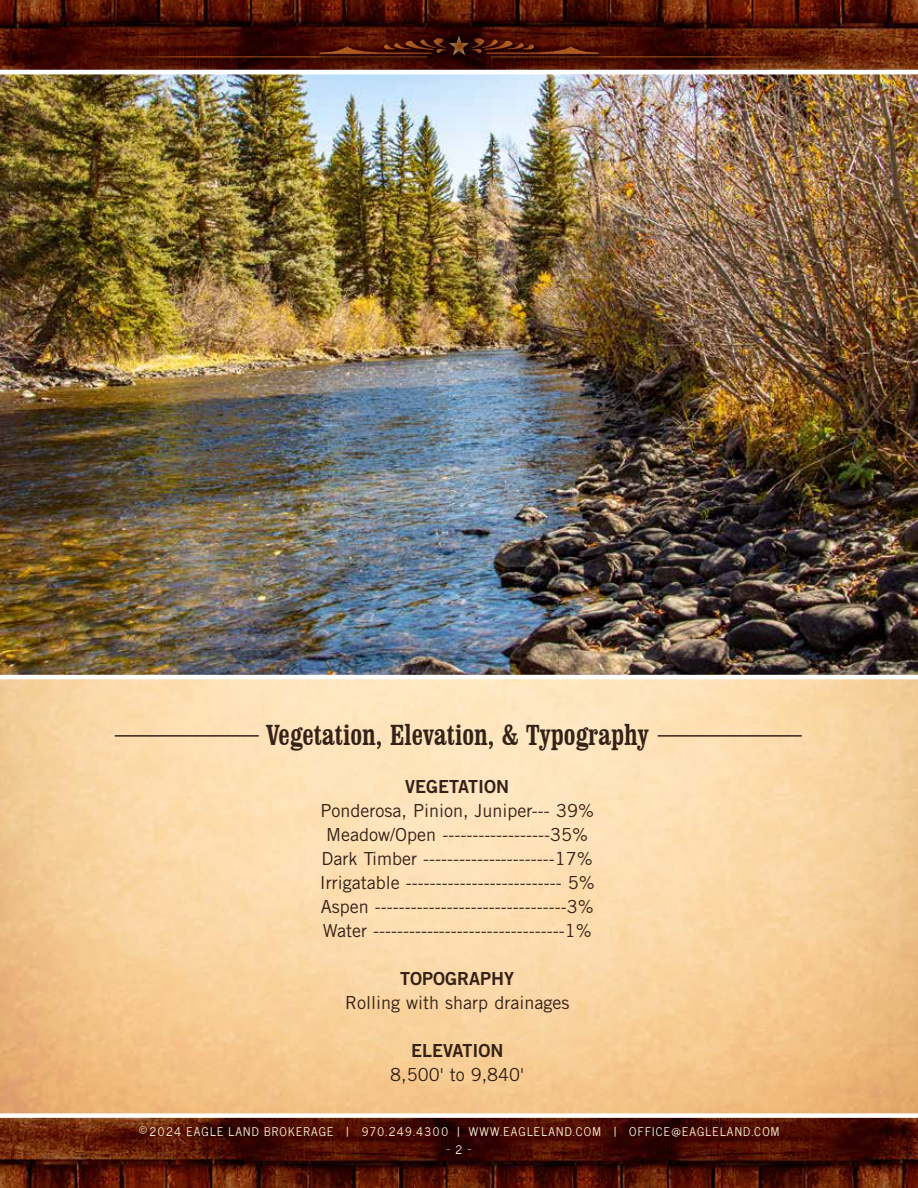
<style>
.page{position:relative;width:918px;height:1188px;background:#fff}
.page>*{position:absolute;margin:0;border:0;box-sizing:border-box;transform-origin:0 0}
.t1{font:condensed 30px "Clarendon BT";color:#342117}
.t2{font:18px/24px "Trade Gothic LT Std";color:#342117;text-align:center}
.t3{font:18px "Trade Gothic LT Std Bd 2";color:#342117}
.t4{font:12px "News Cycle";letter-spacing:.1em;color:#fbf3d9}
.s1{font-size:16.5px}
</style>
<div class="page">
<img style="left:0;top:682px;width:918px;height:429px">
<img style="left:0;top:77px;width:918px;height:605px">
<svg style="left:0;top:1111px;width:918px;height:77px;background:#5a2417"></svg>
<svg style="left:0;top:0;width:918px;height:76px;background:#5d291d"></svg>
<div style="left:487px;top:52px;width:345px;height:14px;background:#000;opacity:.84"></div>
<hr style="left:491px;top:56px;width:332px;height:1px;background:#fff">
<div style="left:468px;top:34px;width:139px;height:29px;background:#000;opacity:.84"></div>
<div style="left:91px;top:52px;width:345px;height:14px;background:#000;opacity:.84"></div>
<hr style="left:95px;top:56px;width:332px;height:1px;background:#fff">
<div style="left:315px;top:34px;width:140px;height:29px;background:#000;opacity:.84"></div>
<div style="left:436px;top:22px;width:46px;height:47px;background:#000;opacity:.52"></div>
<svg style="left:318px;top:36px;width:282px;height:19px;background:#541908"></svg>
<hr style="left:115px;top:735px;width:144px;height:2px;background:#342117">
<hr style="left:658px;top:735px;width:144px;height:2px;background:#342117">
<h1 class="t1" style="left:266px;top:716px;width:385px">Vegetation, Elevation, &amp; Typography</h1>
<p class="t3" style="left:405px;top:775px;width:106px">VEGETATION</p>
<p class="t2" style="left:320px;top:798px;width:276px">Ponderosa, Pinion, Juniper--- 39% Meadow/Open ------------------35% Dark Timber ----------------------17% Irrigatable -------------------------- 5% Aspen --------------------------------3% Water --------------------------------1%</p>
<p class="t3" style="left:400px;top:967px;width:116px">TOPOGRAPHY</p>
<p class="t2" style="left:345px;top:990px;width:226px">Rolling with sharp drainages</p>
<p class="t3" style="left:411px;top:1039px;width:94px">ELEVATION</p>
<p class="t2" style="left:390px;top:1062px;width:136px">8,500' to 9,840'</p>
<p class="t4" style="left:139px;top:1121px;width:642px"><span class="s1">©</span>2024 EAGLE LAND BROKERAGE | 970.249.4300 | WWW.EAGLELAND.COM | OFFICE@EAGLELAND.COM</p>
<p class="t4" style="left:446px;top:1139px;width:26px">— 2 –</p>
</div>
